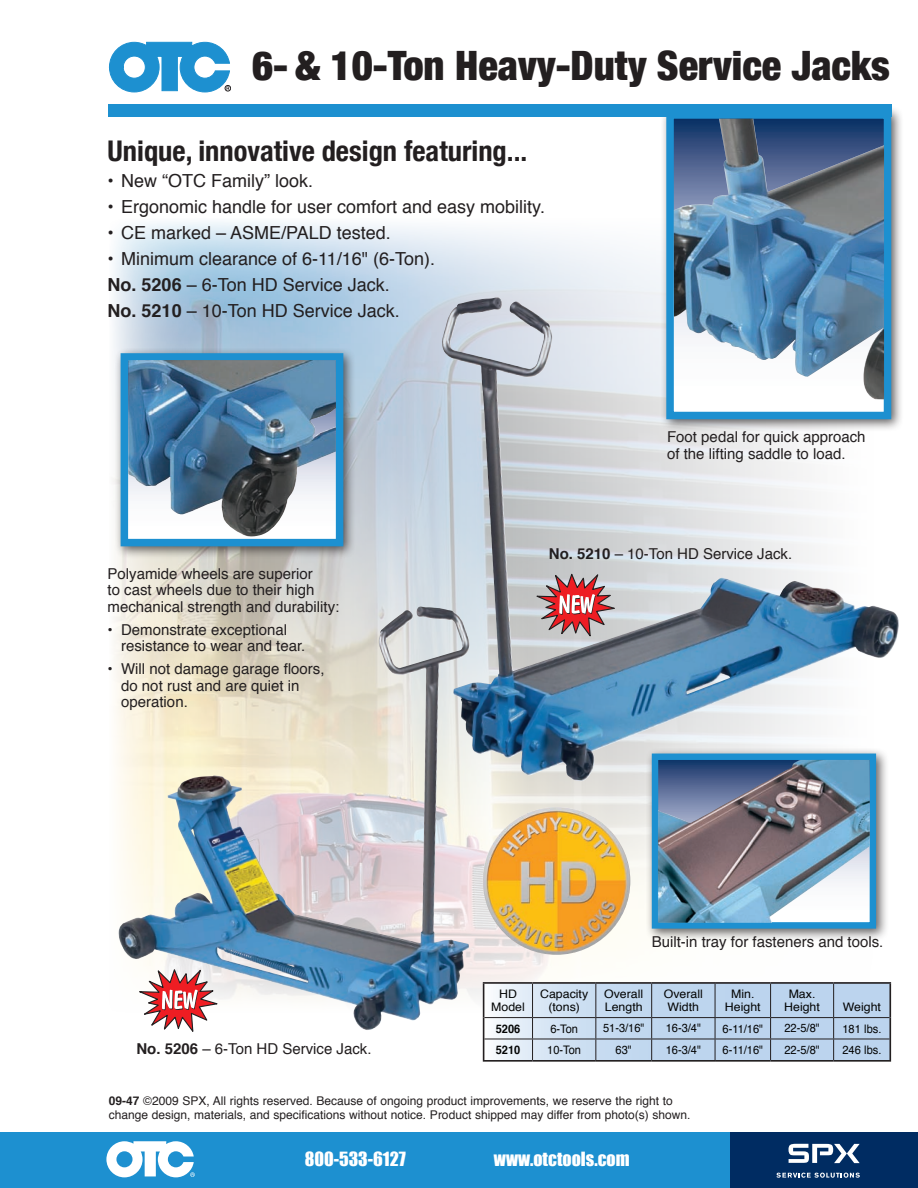
<style>
.page{position:relative;width:918px;height:1188px;background:#fff}
.page>*{position:absolute;margin:0;border:0;box-sizing:border-box;transform-origin:0 0}
.t1{font:900 condensed 40.5px "Helvetica Neue";color:#231f20}
.t2{font:700 condensed 28.5px "Helvetica Neue";color:#231f20}
.t3{font:18px/26px "Helvetica";color:#231f20}
.t4{font:18px "Impact";color:#fff}
.t5{font:15px/16.5px "Helvetica";color:#231f20}
.t6{font:12px/13.5px "Helvetica";color:#231f20}
.t7{font:11.7px "Helvetica";color:#040505;scale:.94 1}
.t8{font:11.7px/13px "Helvetica";color:#040505;text-align:center;scale:1.05 1}
.t9{font:700 11.7px "Helvetica";color:#040505;scale:.94 1}
.s1{font-weight:700}
</style>
<div class="page">
<img style="left:113px;top:222px;width:547px;height:791px">
<div style="left:660px;top:105px;width:244px;height:327px;background:#231f20;opacity:.7"></div>
<div style="left:666px;top:111px;width:225px;height:308px;border:8px solid #1d90d0"></div>
<div style="left:114px;top:347px;width:242px;height:213px;background:#231f20;opacity:.7"></div>
<div style="left:121px;top:353px;width:222px;height:193px;border:8px solid #1d90d0"></div>
<div style="left:645px;top:747px;width:244px;height:194px;background:#231f20;opacity:.7"></div>
<div style="left:652px;top:754px;width:224px;height:175px;border:6px solid #1d90d0"></div>
<div style="left:108px;top:104px;width:783px;height:12px;background:#1d90d0"></div>
<hr style="left:483px;top:982px;width:50px;height:2px;background:#231f20">
<hr style="left:533px;top:982px;width:63px;height:2px;background:#231f20">
<hr style="left:596px;top:982px;width:56px;height:2px;background:#231f20">
<hr style="left:652px;top:982px;width:63px;height:2px;background:#231f20">
<hr style="left:715px;top:982px;width:56px;height:2px;background:#231f20">
<hr style="left:771px;top:982px;width:63px;height:2px;background:#231f20">
<hr style="left:834px;top:982px;width:57px;height:2px;background:#231f20">
<hr style="left:889px;top:984px;width:2px;height:34px;background:#231f20">
<hr style="left:889px;top:1018px;width:2px;height:21px;background:#231f20">
<hr style="left:889px;top:1039px;width:2px;height:21px;background:#231f20">
<hr style="left:483px;top:1060px;width:50px;height:2px;background:#231f20">
<hr style="left:533px;top:1060px;width:63px;height:2px;background:#231f20">
<hr style="left:596px;top:1060px;width:56px;height:2px;background:#231f20">
<hr style="left:652px;top:1060px;width:63px;height:2px;background:#231f20">
<hr style="left:715px;top:1060px;width:56px;height:2px;background:#231f20">
<hr style="left:771px;top:1060px;width:63px;height:2px;background:#231f20">
<hr style="left:834px;top:1060px;width:57px;height:2px;background:#231f20">
<svg style="left:483px;top:983px;width:407px;height:78px;background:#bccee3"></svg>
<img style="left:674px;top:119px;width:210px;height:178px">
<img style="left:128px;top:360px;width:208px;height:178px">
<img style="left:658px;top:781px;width:212px;height:142px">
<img style="left:118px;top:607px;width:352px;height:423px">
<img style="left:441px;top:297px;width:458px;height:484px">
<img style="left:483px;top:807px;width:147px;height:148px;border-radius:74px">
<svg style="left:536px;top:573px;width:80px;height:64px;background:#c48c8f"></svg>
<svg style="left:138px;top:968px;width:80px;height:64px"></svg>
<svg style="left:109px;top:42px;width:121px;height:50px"></svg>
<div style="left:722px;top:1132px;width:196px;height:56px;background:#002c62"></div>
<div style="left:0;top:1132px;width:729px;height:56px;background:#1d90d0"></div>
<svg style="left:106px;top:1141px;width:89px;height:36px"></svg>
<svg style="left:789px;top:1144px;width:71px;height:19px"></svg>
<svg style="left:776px;top:1173px;width:84px;height:5px"></svg>
<h1 class="t1" style="left:252px;top:40px;width:639px">6- &amp; 10-Ton Heavy-Duty Service Jacks</h1>
<h2 class="t2" style="left:108px;top:133px;width:421px">Unique, innovative design featuring...</h2>
<p class="t3" style="left:108px;top:168px;width:207px">• New “OTC Family” look.</p>
<p class="t3" style="left:108px;top:194px;width:439px">• Ergonomic handle for user comfort and easy mobility.</p>
<p class="t3" style="left:108px;top:220px;width:285px">• CE marked – ASME/PALD tested.</p>
<p class="t3" style="left:108px;top:246px;width:329px">• Minimum clearance of 6-11/16" (6-Ton).<br><span class="s1">No. 5206</span> – 6-Ton HD Service Jack.<br><span class="s1">No. 5210</span> – 10-Ton HD Service Jack.</p>
<p class="t5" style="left:667px;top:429px;width:200px">Foot pedal for quick approach of the lifting saddle to load.</p>
<p class="t5" style="left:108px;top:565px;width:233px">Polyamide wheels are superior<br>to cast wheels due to their high mechanical strength and durability:</p>
<p class="t5" style="left:121px;top:621px;width:186px;text-indent:-14px">• Demonstrate exceptional resistance to wear and tear.</p>
<p class="t5" style="left:121px;top:661px;width:205px;text-indent:-14px">• Will not damage garage floors, do not rust and are quiet in operation.</p>
<p class="t5" style="left:136px;top:1041px;width:237px"><span class="s1">No. 5206</span> – 6-Ton HD Service Jack.</p>
<p class="t5" style="left:549px;top:546px;width:245px"><span class="s1">No. 5210</span> – 10-Ton HD Service Jack.</p>
<p class="t5" style="left:652px;top:934px;width:233px">Built-in tray for fasteners and tools.</p>
<p class="t8" style="left:491px;top:988px;width:34px">HD<br>Model</p>
<p class="t8" style="left:540px;top:988px;width:47px">Capacity (tons)</p>
<p class="t8" style="left:604px;top:988px;width:39px;text-align:left">Overall<br>Length</p>
<p class="t8" style="left:664px;top:988px;width:39px">Overall<br>Width</p>
<p class="t8" style="left:725px;top:988px;width:35px">Min.<br>Height</p>
<p class="t8" style="left:784px;top:988px;width:35px">Max.<br>Height</p>
<p class="t8" style="left:843px;top:1001px;width:38px">Weight</p>
<p class="t9" style="left:496px;top:1019px;width:28px">5206</p>
<p class="t7" style="left:550px;top:1019px;width:31px">6-Ton</p>
<p class="t7" style="left:603px;top:1019px;width:46px">51-3/16"</p>
<p class="t7" style="left:666px;top:1019px;width:39px">16-3/4"</p>
<p class="t7" style="left:723px;top:1019px;width:45px">6-11/16"</p>
<p class="t7" style="left:784px;top:1019px;width:39px">22-5/8"</p>
<p class="t7" style="left:842px;top:1019px;width:43px">181 lbs.</p>
<p class="t9" style="left:496px;top:1040px;width:28px">5210</p>
<p class="t7" style="left:547px;top:1041px;width:37px">10-Ton</p>
<p class="t7" style="left:616px;top:1041px;width:19px">63"</p>
<p class="t7" style="left:666px;top:1041px;width:39px">16-3/4"</p>
<p class="t7" style="left:723px;top:1041px;width:45px">6-11/16"</p>
<p class="t7" style="left:784px;top:1041px;width:39px">22-5/8"</p>
<p class="t7" style="left:842px;top:1041px;width:43px">246 lbs.</p>
<p class="t6" style="left:109px;top:1095px;width:583px"><span class="s1">09-47</span> ©2009 SPX, All rights reserved. Because of ongoing product improvements, we reserve the right to change design, materials, and specifications without notice. Product shipped may differ from photo(s) shown.</p>
<p class="t4" style="left:305px;top:1145px;width:102px">800-533-6127</p>
<p class="t4" style="left:494px;top:1145px;width:137px">www.otctools.com</p>
</div>
